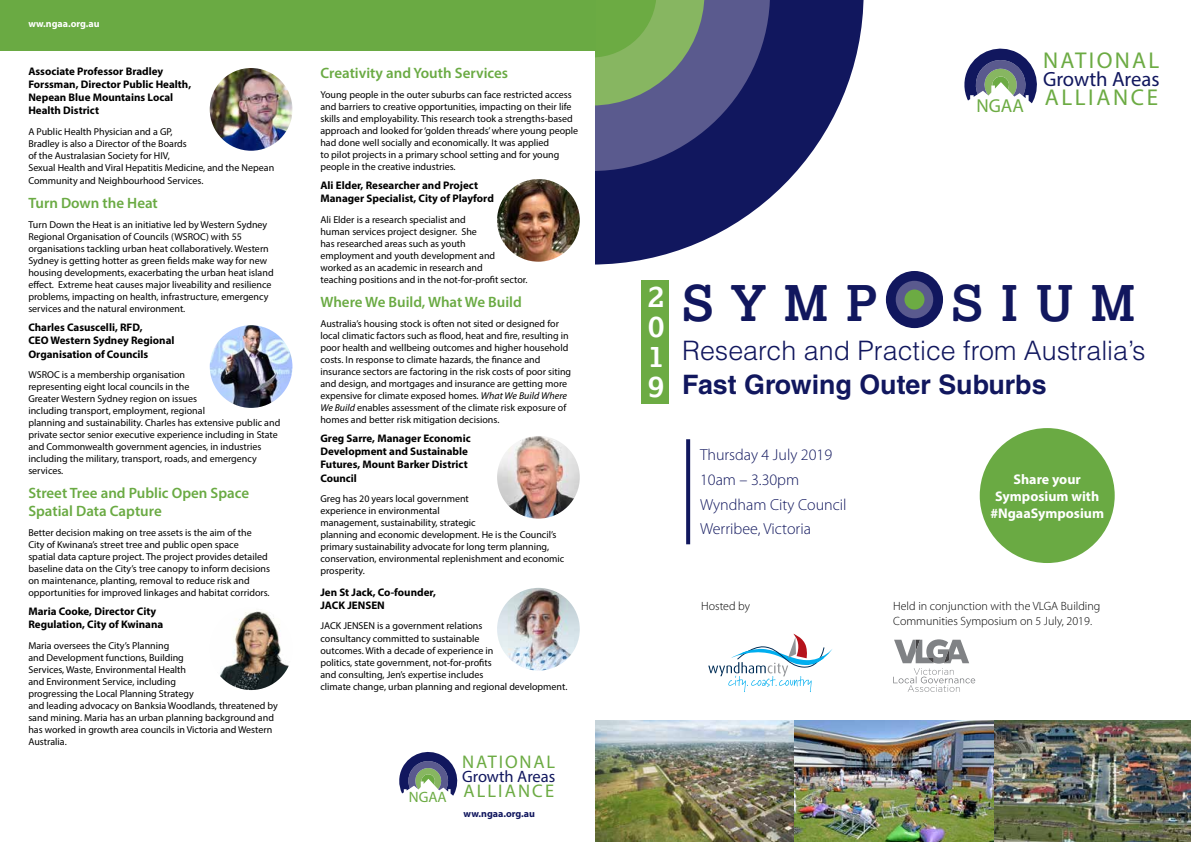
<style>
.page{position:relative;width:1191px;height:842px;background:#fff}
.page>*{position:absolute;margin:0;border:0;box-sizing:border-box;transform-origin:0 0}
.t1{font:700 49.3px "Lexia";letter-spacing:.36em;color:#11175e}
.t2{font:700 30px/30px "Lexia";color:#fff;text-align:justify}
.t3{font:300 26.8px "Helvetica";color:#11175e}
.t4{font:700 26.8px "Helvetica";color:#11175e}
.t5{font:22.9px "Myriad Pro";letter-spacing:.11em;color:#6cab43}
.t6{font:20.6px "Myriad Pro";color:#11175e}
.t7{font:18.8px "Myriad Pro";color:#6cab43}
.t8{font:18.3px "Myriad Pro";letter-spacing:.105em;color:#6cab43}
.t9{font:16.5px "Myriad Pro";color:#11175e}
.t10{font:300 16px/24.9px "Myriad Pro";color:#11175e}
.t11{font:600 15px/18px "Myriad Pro";color:#6aaa43}
.t12{font:15px "Myriad Pro";color:#6cab43}
.t13{font:700 14px/16.8px "Myriad Pro";color:#fff;text-align:center}
.t14{font:300 12px/14.4px "Myriad Pro";color:#000}
.t15{font:700 11px/13.2px "Myriad Pro";color:#000}
.t16{font:10px/12px "Myriad Pro";color:#000}
.t17{font:700 10px "Myriad Pro";color:#fff}
.t18{font:700 10px "Myriad Pro";color:#11175e}
.s1{font-style:italic}
</style>
<div class="page">
<div style="left:641px;top:281px;width:27px;height:123px;background:#6cab43"></div>
<div style="left:886px;top:271px;width:57px;height:57px;background:#11175e;border-radius:50%"></div>
<div style="left:895px;top:281px;width:38px;height:37px;background:#5a5a8e;border-radius:50%"></div>
<div style="left:904px;top:289px;width:20px;height:21px;background:#6cab43;border-radius:50%"></div>
<svg style="left:893px;top:639px;width:82px;height:53px"></svg>
<svg style="left:708px;top:634px;width:124px;height:58px"></svg>
<svg style="left:595px;top:0;width:268px;height:265px;fill:#11175e"></svg>
<svg style="left:595px;top:0;width:175px;height:171px;background:#556673"></svg>
<svg style="left:964px;top:48px;width:73px;height:55px"></svg>
<svg style="left:399px;top:751px;width:59px;height:45px"></svg>
<svg style="left:686px;top:439px;width:4px;height:105px"></svg>
<img style="left:595px;top:720px;width:596px;height:122px">
<div style="left:979px;top:428px;width:135px;height:135px;background:#6aaa43;border-radius:50%"></div>
<div style="left:0;top:0;width:595px;height:50px;background:#6aaa43"></div>
<img style="left:497px;top:179px;width:83px;height:83px;border-radius:41px">
<img style="left:497px;top:436px;width:83px;height:83px;border-radius:41px">
<img style="left:497px;top:588px;width:83px;height:82px;border-radius:41px">
<img style="left:210px;top:607px;width:82px;height:83px;border-radius:41px">
<img style="left:210px;top:325px;width:82px;height:83px;border-radius:41px">
<img style="left:210px;top:68px;width:82px;height:83px;border-radius:41px">
<p class="t17" style="left:28px;top:17px;width:73px">ww.ngaa.org.au</p>
<p class="t15" style="left:28px;top:64px;width:164px">Associate Professor Bradley<br>Forssman, Director Public Health,<br>Nepean Blue Mountains Local<br>Health District</p>
<p class="t16" style="left:28px;top:125px;width:247px">A Public Health Physician and a GP,<br>Bradley is also a Director of the Boards<br>of the Australasian Society for HIV,<br>Sexual Health and Viral Hepatitis Medicine, and the Nepean</p>
<p class="t16" style="left:28px;top:175px;width:176px">Community and Neighbourhood Services.</p>
<h3 class="t11" style="left:28px;top:193px;width:131px">Turn Down the Heat</h3>
<p class="t16" style="left:28px;top:219px;width:247px">Turn Down the Heat is an initiative led by Western Sydney Regional Organisation of Councils (WSROC) with 55 organisations tackling urban heat collaboratively. Western Sydney is getting hotter as green fields make way for new housing developments, exacerbating the urban heat island effect. Extreme heat causes major liveability and resilience problems, impacting on health, infrastructure, emergency services and the natural environment.</p>
<p class="t15" style="left:28px;top:320px;width:148px">Charles Casuscelli, RFD,<br>CEO Western Sydney Regional<br>Organisation of Councils</p>
<p class="t16" style="left:28px;top:369px;width:253px">WSROC is a membership organisation<br>representing eight local councils in the<br>Greater Western Sydney region on issues<br>including transport, employment, regional<br>planning and sustainability. Charles has extensive public and private sector senior executive experience including in State and Commonwealth government agencies, in industries including the military, transport, roads, and emergency services.</p>
<h3 class="t11" style="left:28px;top:483px;width:222px">Street Tree and Public Open Space<br>Spatial Data Capture</h3>
<p class="t16" style="left:28px;top:527px;width:243px">Better decision making on tree assets is the aim of the City of Kwinana’s street tree and public open space<br>spatial data capture project. The project provides detailed baseline data on the City’s tree canopy to inform decisions on maintenance, planting, removal to reduce risk and opportunities for improved linkages and habitat corridors.</p>
<p class="t15" style="left:28px;top:604px;width:136px">Maria Cooke, Director City<br>Regulation, City of Kwinana</p>
<p class="t16" style="left:28px;top:639px;width:251px">Maria oversees the City’s Planning<br>and Development functions, Building<br>Services, Waste, Environmental Health<br>and Environment Service, including<br>progressing the Local Planning Strategy<br>and leading advocacy on Banksia Woodlands, threatened by sand mining. Maria has an urban planning background and has worked in growth area councils in Victoria and Western Australia.</p>
<h3 class="t11" style="left:320px;top:63px;width:189px">Creativity and Youth Services</h3>
<p class="t16" style="left:320px;top:89px;width:259px">Young people in the outer suburbs can face restricted access and barriers to creative opportunities, impacting on their life skills and employability. This research took a strengths-based approach and looked for ‘golden threads’ where young people had done well socially and economically. It was applied<br>to pilot projects in a primary school setting and for young people in the creative industries.</p>
<p class="t15" style="left:320px;top:178px;width:175px">Ali Elder, Researcher and Project<br>Manager Specialist, City of Playford</p>
<p class="t16" style="left:320px;top:213px;width:209px">Ali Elder is a research specialist and<br>human services project designer. She<br>has researched areas such as youth<br>employment and youth development and worked as an academic in research and<br>teaching positions and in the not-for-profit sector.</p>
<h3 class="t11" style="left:320px;top:292px;width:203px">Where We Build, What We Build</h3>
<p class="t16" style="left:320px;top:318px;width:252px">Australia’s housing stock is often not sited or designed for local climatic factors such as flood, heat and fire, resulting in poor health and wellbeing outcomes and higher household costs. In response to climate hazards, the finance and insurance sectors are factoring in the risk costs of poor siting and design, and mortgages and insurance are getting more expensive for climate exposed homes. <span class="s1">What We Build Where We Build</span> enables assessment of the climate risk exposure of homes and better risk mitigation decisions.</p>
<p class="t15" style="left:320px;top:431px;width:152px">Greg Sarre, Manager Economic<br>Development and Sustainable<br>Futures, Mount Barker District<br>Council</p>
<p class="t16" style="left:320px;top:492px;width:245px">Greg has 20 years local government<br>experience in environmental<br>management, sustainability, strategic<br>planning and economic development. He is the Council’s primary sustainability advocate for long term planning, conservation, environmental replenishment and economic prosperity.</p>
<p class="t15" style="left:320px;top:585px;width:117px">Jen St Jack, Co-founder,<br>JACK JENSEN</p>
<p class="t16" style="left:320px;top:620px;width:248px">JACK JENSEN is a government relations<br>consultancy committed to sustainable<br>outcomes. With a decade of experience in<br>politics, state government, not-for-profits<br>and consulting, Jen’s expertise includes<br>climate change, urban planning and regional development.</p>
<h3 class="t12" style="left:409px;top:788px;width:39px">NGAA</h3>
<h3 class="t8" style="left:462px;top:750px;width:94px">NATIONAL</h3>
<h3 class="t9" style="left:462px;top:766px;width:95px">Growth Areas</h3>
<h3 class="t8" style="left:463px;top:779px;width:92px">ALLIANCE</h3>
<p class="t18" style="left:463px;top:807px;width:73px">ww.ngaa.org.au</p>
<h3 class="t7" style="left:976px;top:94px;width:49px">NGAA</h3>
<h3 class="t5" style="left:1043px;top:47px;width:118px">NATIONAL</h3>
<h3 class="t6" style="left:1043px;top:66px;width:118px">Growth Areas</h3>
<h3 class="t5" style="left:1044px;top:83px;width:115px">ALLIANCE</h3>
<h2 class="t2" style="left:648px;top:280px;width:17px">2<br>0<br>1<br>9</h2>
<h1 class="t1" style="left:682px;top:272px;width:197px">SYMP</h1>
<h1 class="t1" style="left:951px;top:272px;width:186px">SIUM</h1>
<h3 class="t3" style="left:682px;top:334px;width:465px">Research and Practice from Australia’s</h3>
<h3 class="t4" style="left:682px;top:369px;width:366px">Fast Growing Outer Suburbs</h3>
<h3 class="t10" style="left:700px;top:442px;width:148px">Thursday 4 July 2019<br>10am – 3.30pm<br>Wyndham City Council<br>Werribee, Victoria</h3>
<p class="t14" style="left:701px;top:599px;width:50px">Hosted by</p>
<h3 class="t13" style="left:990px;top:470px;width:115px">Share your<br>Symposium with #NgaaSymposium</h3>
<p class="t14" style="left:893px;top:599px;width:209px">Held in conjunction with the VLGA Building<br>Communities Symposium on 5 July, 2019.</p>
</div>
